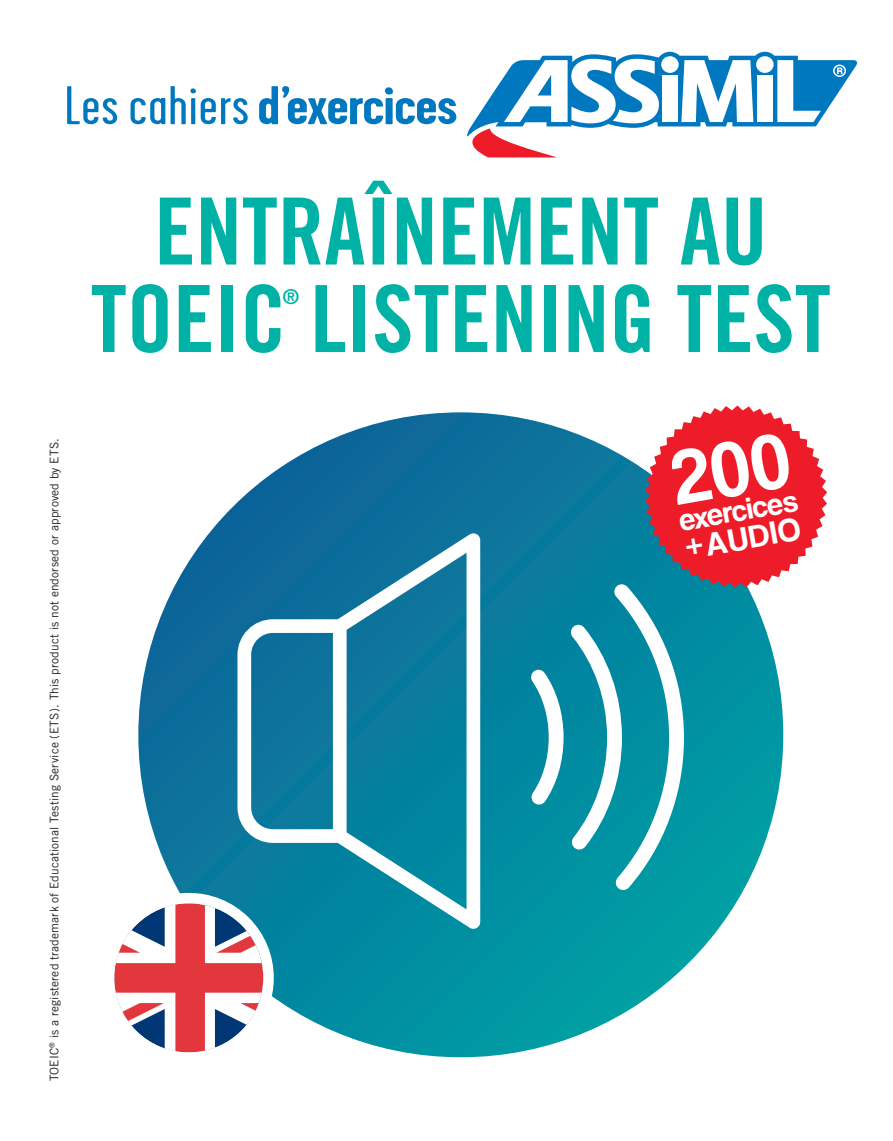
<style>
.page{position:relative;width:893px;height:1141px;background:#fff}
.page>*{position:absolute;margin:0;border:0;box-sizing:border-box;transform-origin:0 0}
.t1{font:92.75px/87.5px "Trade Gothic Bold Cond Twenty";color:#00b2a5;text-align:center}
.t2{font:700 54.25px "Garage Gothic";letter-spacing:-.01em;color:#0078c0;scale:1.2 1}
.t3{font:33.25px "Coolvetica Rg";color:#fff}
.t4{font:31.5px "Coolvetica Rg";color:#fff}
.t5{font:20.47px "Trade Gothic Bold Cond Twenty";color:#00b2a5}
.t6{font:11.9px "Trade Gothic";letter-spacing:.015em;color:#231f20}
.s1{font-weight:400}
</style>
<div class="page">
<svg style="left:138px;top:412px;width:645px;height:645px"></svg>
<svg style="left:237px;top:533px;width:243px;height:396px"></svg>
<svg style="left:114px;top:875px;width:177px;height:178px"></svg>
<svg style="left:467px;top:52px;width:391px;height:105px"></svg>
<svg style="left:518px;top:405px;width:309px;height:499px"></svg>
<p class="t2" style="left:65px;top:77px;width:329px"><span class="s1">Les cahiers</span> d’exercices</p>
<p class="t1" style="left:91px;top:187px;width:742px">ENTRAÎNEMENT AU<br>TOEIC LISTENING TEST</p>
<p class="t5" style="left:283px;top:284px;width:18px">®</p>
<p class="t6" style="left:47px;top:1081px;width:645px;rotate:-90deg">TOEIC<sup>®</sup> is a registered trademark of Educational Testing Service (ETS). This product is not endorsed or approved by ETS.</p>
<p class="t4" style="left:676px;top:502px;width:121px;rotate:-10deg">exercices</p>
<p class="t3" style="left:683px;top:529px;width:117px;rotate:-10deg">+AUDIO</p>
</div>
